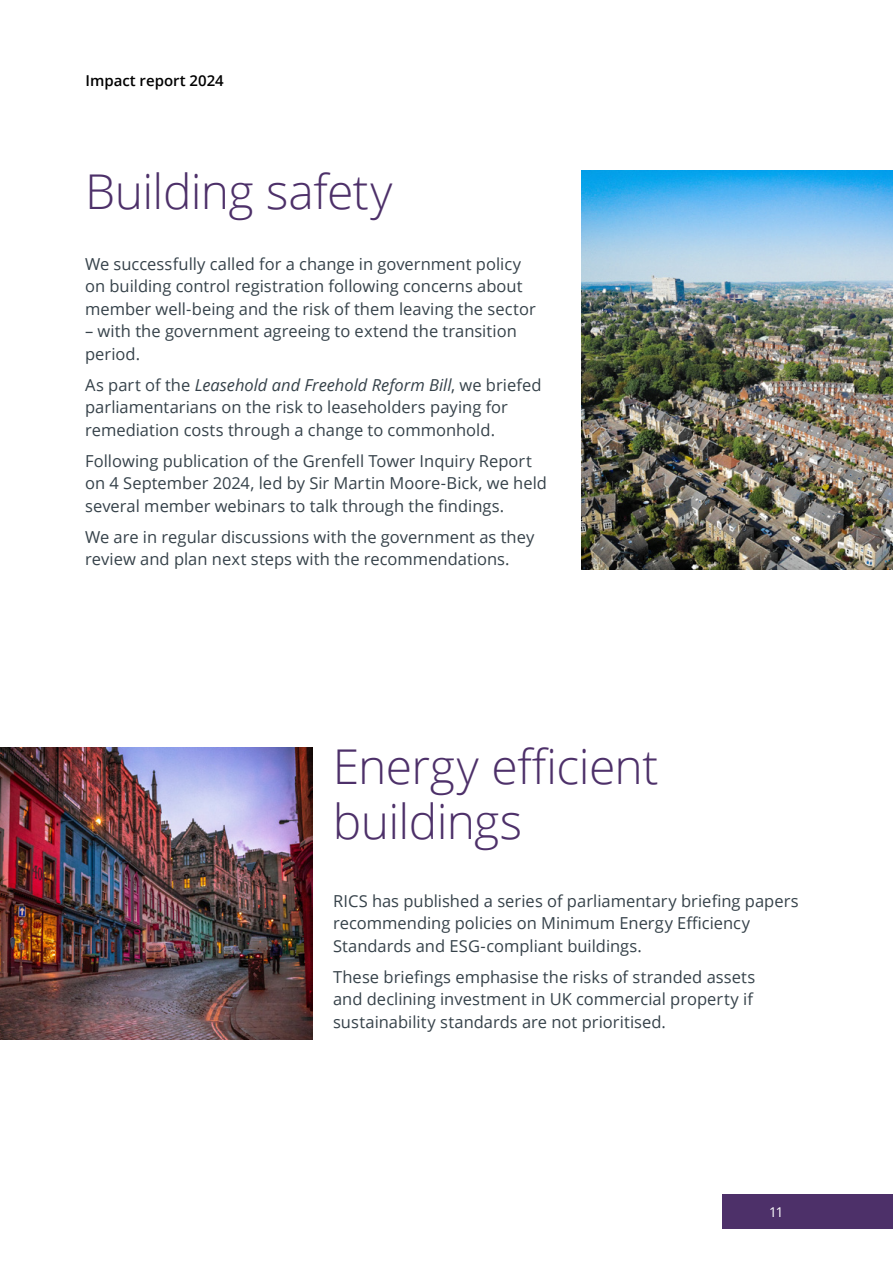
<style>
.page{position:relative;width:893px;height:1263px;background:#fff}
.page>*{position:absolute;margin:0;border:0;box-sizing:border-box;transform-origin:0 0}
.t1{font:300 48px/55.5px "Open Sans";letter-spacing:-.01em;color:#4d3069}
.t2{font:16.5px/22.5px "Open Sans";color:#36424a}
.t3{font:600 15px "Open Sans";color:#000}
.t4{font:13.5px "Open Sans";color:#fff}
.s1{font-style:italic}
</style>
<div class="page">
<div style="left:722px;top:1194px;width:171px;height:35px;background:#4d3069"></div>
<img style="left:581px;top:170px;width:312px;height:400px">
<img style="left:0;top:747px;width:312px;height:292px">
<p class="t3" style="left:85px;top:70px;width:140px">Impact report 2024</p>
<h1 class="t1" style="left:85px;top:162px;width:309px">Building safety</h1>
<p class="t2" style="left:85px;top:252px;width:452px">We successfully called for a change in government policy on building control registration following concerns about member well-being and the risk of them leaving the sector</p>
<p class="t2" style="left:85px;top:320px;width:433px">– with the government agreeing to extend the transition period.</p>
<p class="t2" style="left:85px;top:373px;width:458px">As part of the <span class="s1">Leasehold and Freehold Reform Bill</span>, we briefed parliamentarians on the risk to leaseholders paying for remediation costs through a change to commonhold.</p>
<p class="t2" style="left:85px;top:449px;width:464px">Following publication of the Grenfell Tower Inquiry Report on 4 September 2024, led by Sir Martin Moore-Bick, we held several member webinars to talk through the findings.</p>
<p class="t2" style="left:85px;top:525px;width:451px">We are in regular discussions with the government as they review and plan next steps with the recommendations.</p>
<h1 class="t1" style="left:333px;top:737px;width:327px">Energy efficient buildings</h1>
<p class="t2" style="left:333px;top:889px;width:467px">RICS has published a series of parliamentary briefing papers recommending policies on Minimum Energy Efficiency<br>Standards and ESG-compliant buildings.</p>
<p class="t2" style="left:333px;top:965px;width:424px">These briefings emphasise the risks of stranded assets and declining investment in UK commercial property if sustainability standards are not prioritised.</p>
<p class="t4" style="left:769px;top:1203px;width:16px">11</p>
</div>
